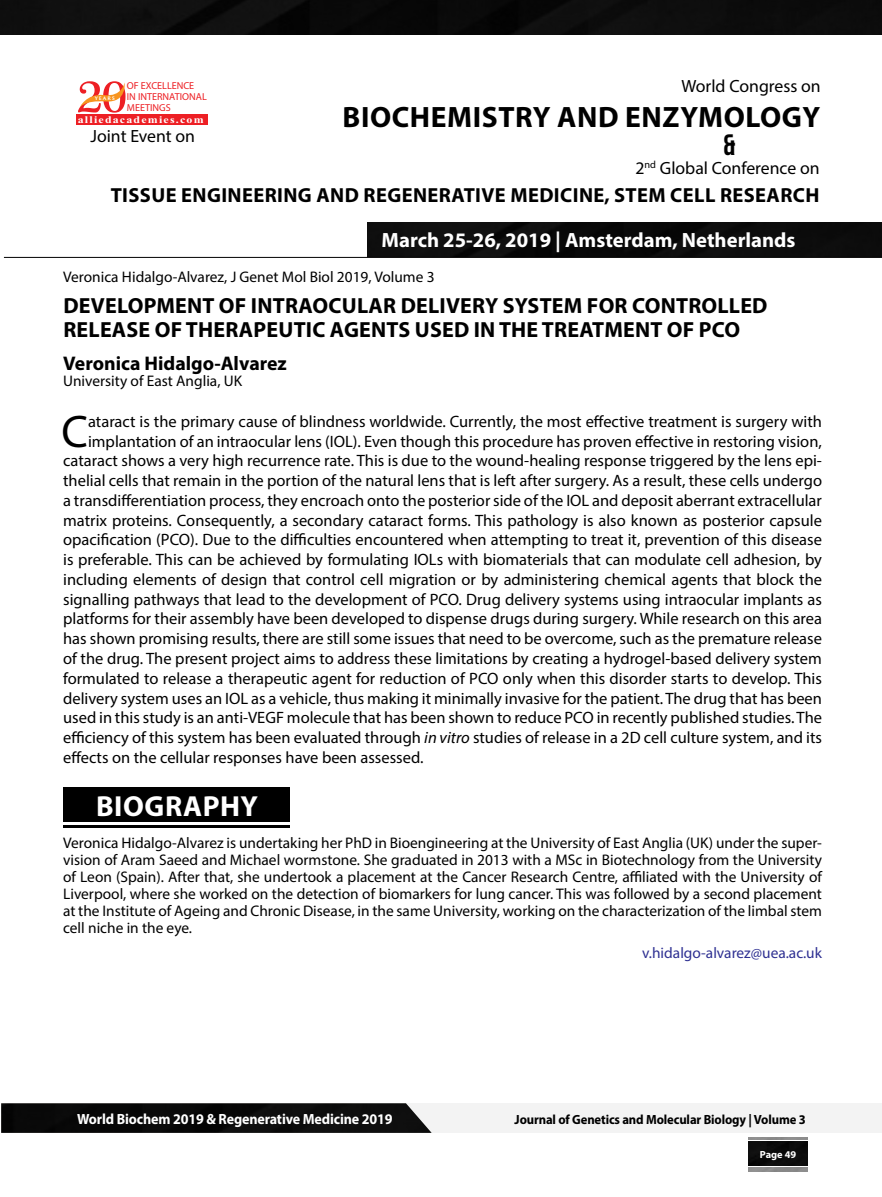
<style>
.page{position:relative;width:882px;height:1197px;background:#fff}
.page>*{position:absolute;margin:0;border:0;box-sizing:border-box;transform-origin:0 0}
.t1{font:45.85px "Myriad Pro";color:#000}
.t2{font:700 29.57px "Myriad Pro";letter-spacing:.02em;color:#000}
.t3{font:29.57px "Bebas Neue";color:#000}
.t4{font:700 29.05px "Myriad Pro";letter-spacing:.02em;color:#fff}
.t5{font:700 22.05px/24.2px "Myriad Pro";letter-spacing:.01em;color:#000}
.t6{font:700 20.65px "Myriad Pro";color:#fff}
.t7{font:700 20.47px "Myriad Pro";letter-spacing:.02em;color:#000}
.t8{font:700 19.78px "Myriad Pro";color:#000}
.t9{font:17.68px "Myriad Pro";color:#000}
.t10{font:16.45px "Myriad Pro";color:#000}
.t11{font:15.4px/17px "Myriad Pro";color:#000;text-align:justify}
.t12{font:15.4px "Myriad Pro";color:#2e3092}
.t13{font:700 14.88px "Myriad Pro";letter-spacing:-.01em;color:#fff;scale:.95 1}
.t14{font:700 13.3px "Myriad Pro";letter-spacing:-.01em;color:#000;scale:.95 1}
.t15{font:700 10.33px "Myriad Pro";color:#fff}
.t16{font:10.15px/10.8px "Myriad Pro";color:#ed1f24}
.t17{font:700 10.15px "Times New Roman";letter-spacing:.1em;color:#fff;scale:1.18 1}
.t18{font:5.25px "Oregon LDO Black";letter-spacing:.24em;color:#fff;scale:1.06 1}
.s1{font-style:italic}
</style>
<div class="page">
<div style="left:748px;top:1141px;width:60px;height:25px;background:#0c0c0c"></div>
<hr style="left:748px;top:1137px;width:60px;height:3px;background:#000">
<img style="left:1px;top:1103px;width:431px;height:30px">
<div style="left:367px;top:222px;width:515px;height:35px;background:#0c0c0c"></div>
<div style="left:77px;top:114px;width:131px;height:11px;background:#ed1f24"></div>
<svg style="left:78px;top:81px;width:48px;height:32px"></svg>
<hr style="left:4px;top:257px;width:878px;height:1px;background:#000">
<div style="left:0;top:0;width:882px;height:35px;background:#0d0d0d"></div>
<div style="left:63px;top:788px;width:226px;height:34px;background:#000"></div>
<hr style="left:63px;top:825px;width:226px;height:3px;background:#000">
<p class="t16" style="left:127px;top:80px;width:81px">OF EXCELLENCE<br>IN INTERNATIONAL<br>MEETINGS</p>
<p class="t17" style="left:78px;top:112px;width:108px">alliedacademies.com</p>
<p class="t18" style="left:95px;top:95px;width:20px">YEARS</p>
<p class="t9" style="left:91px;top:125px;width:106px">Joint Event on</p>
<p class="t9" style="left:681px;top:75px;width:141px">World Congress on</p>
<h2 class="t2" style="left:343px;top:97px;width:479px">BIOCHEMISTRY AND ENZYMOLOGY</h2>
<h2 class="t3" style="left:723px;top:128px;width:14px">&amp;</h2>
<p class="t9" style="left:635px;top:157px;width:186px">2<sup>nd</sup> Global Conference on</p>
<p class="t7" style="left:111px;top:182px;width:710px">TISSUE ENGINEERING AND REGENERATIVE MEDICINE, STEM CELL RESEARCH</p>
<p class="t6" style="left:382px;top:227px;width:415px">March 25-26, 2019 | Amsterdam, Netherlands</p>
<p class="t11" style="left:63px;top:268px;width:373px">Veronica Hidalgo-Alvarez, J Genet Mol Biol 2019, Volume 3</p>
<h3 class="t5" style="left:63px;top:293px;width:706px">DEVELOPMENT OF INTRAOCULAR DELIVERY SYSTEM FOR CONTROLLED<br>RELEASE OF THERAPEUTIC AGENTS USED IN THE TREATMENT OF PCO</h3>
<p class="t8" style="left:63px;top:350px;width:225px">Veronica Hidalgo-Alvarez</p>
<p class="t11" style="left:63px;top:373px;width:180px">University of East Anglia, UK</p>
<h1 class="t1" style="left:62px;top:403px;width:28px">C</h1>
<p class="t10" style="left:88px;top:411px;width:735px">ataract is the primary cause of blindness worldwide. Currently, the most effective treatment is surgery with</p>
<p class="t10" style="left:88px;top:431px;width:735px">implantation of an intraocular lens (IOL). Even though this procedure has proven effective in restoring vision,</p>
<p class="t10" style="left:63px;top:451px;width:760px">cataract shows a very high recurrence rate. This is due to the wound-healing response triggered by the lens epi-</p>
<p class="t10" style="left:63px;top:470px;width:760px">thelial cells that remain in the portion of the natural lens that is left after surgery. As a result, these cells undergo</p>
<p class="t10" style="left:63px;top:490px;width:760px">a transdifferentiation process, they encroach onto the posterior side of the IOL and deposit aberrant extracellular</p>
<p class="t10" style="left:63px;top:510px;width:760px">matrix proteins. Consequently, a secondary cataract forms. This pathology is also known as posterior capsule</p>
<p class="t10" style="left:63px;top:530px;width:760px">opacification (PCO). Due to the difficulties encountered when attempting to treat it, prevention of this disease</p>
<p class="t10" style="left:63px;top:550px;width:760px">is preferable. This can be achieved by formulating IOLs with biomaterials that can modulate cell adhesion, by</p>
<p class="t10" style="left:63px;top:569px;width:760px">including elements of design that control cell migration or by administering chemical agents that block the</p>
<p class="t10" style="left:63px;top:589px;width:760px">signalling pathways that lead to the development of PCO. Drug delivery systems using intraocular implants as</p>
<p class="t10" style="left:63px;top:609px;width:760px">platforms for their assembly have been developed to dispense drugs during surgery. While research on this area</p>
<p class="t10" style="left:63px;top:629px;width:760px">has shown promising results, there are still some issues that need to be overcome, such as the premature release</p>
<p class="t10" style="left:63px;top:648px;width:760px">of the drug. The present project aims to address these limitations by creating a hydrogel-based delivery system</p>
<p class="t10" style="left:63px;top:668px;width:760px">formulated to release a therapeutic agent for reduction of PCO only when this disorder starts to develop. This</p>
<p class="t10" style="left:63px;top:688px;width:760px">delivery system uses an IOL as a vehicle, thus making it minimally invasive for the patient. The drug that has been</p>
<p class="t10" style="left:63px;top:708px;width:760px">used in this study is an anti-VEGF molecule that has been shown to reduce PCO in recently published studies. The</p>
<p class="t10" style="left:63px;top:727px;width:760px">efficiency of this system has been evaluated through <span class="s1">in vitro</span> studies of release in a 2D cell culture system, and its</p>
<p class="t10" style="left:63px;top:747px;width:362px">effects on the cellular responses have been assessed.</p>
<h3 class="t4" style="left:96px;top:787px;width:163px">BIOGRAPHY</h3>
<p class="t11" style="left:63px;top:835px;width:760px">Veronica Hidalgo-Alvarez is undertaking her PhD in Bioengineering at the University of East Anglia (UK) under the super&shy;vision of Aram Saeed and Michael wormstone. She graduated in 2013 with a MSc in Biotechnology from the University of Leon (Spain). After that, she undertook a placement at the Cancer Research Centre, affiliated with the University of Liverpool, where she worked on the detection of biomarkers for lung cancer. This was followed by a second placement at the Institute of Ageing and Chronic Disease, in the same University, working on the characterization of the limbal stem cell niche in the eye.</p>
<p class="t12" style="left:642px;top:944px;width:181px">v.hidalgo-alvarez@uea.ac.uk</p>
<p class="t13" style="left:77px;top:1109px;width:333px">World Biochem 2019 &amp; Regenerative Medicine 2019</p>
<p class="t14" style="left:515px;top:1110px;width:308px">Journal of Genetics and Molecular Biology | Volume 3</p>
<p class="t15" style="left:760px;top:1148px;width:38px">Page 49</p>
</div>
